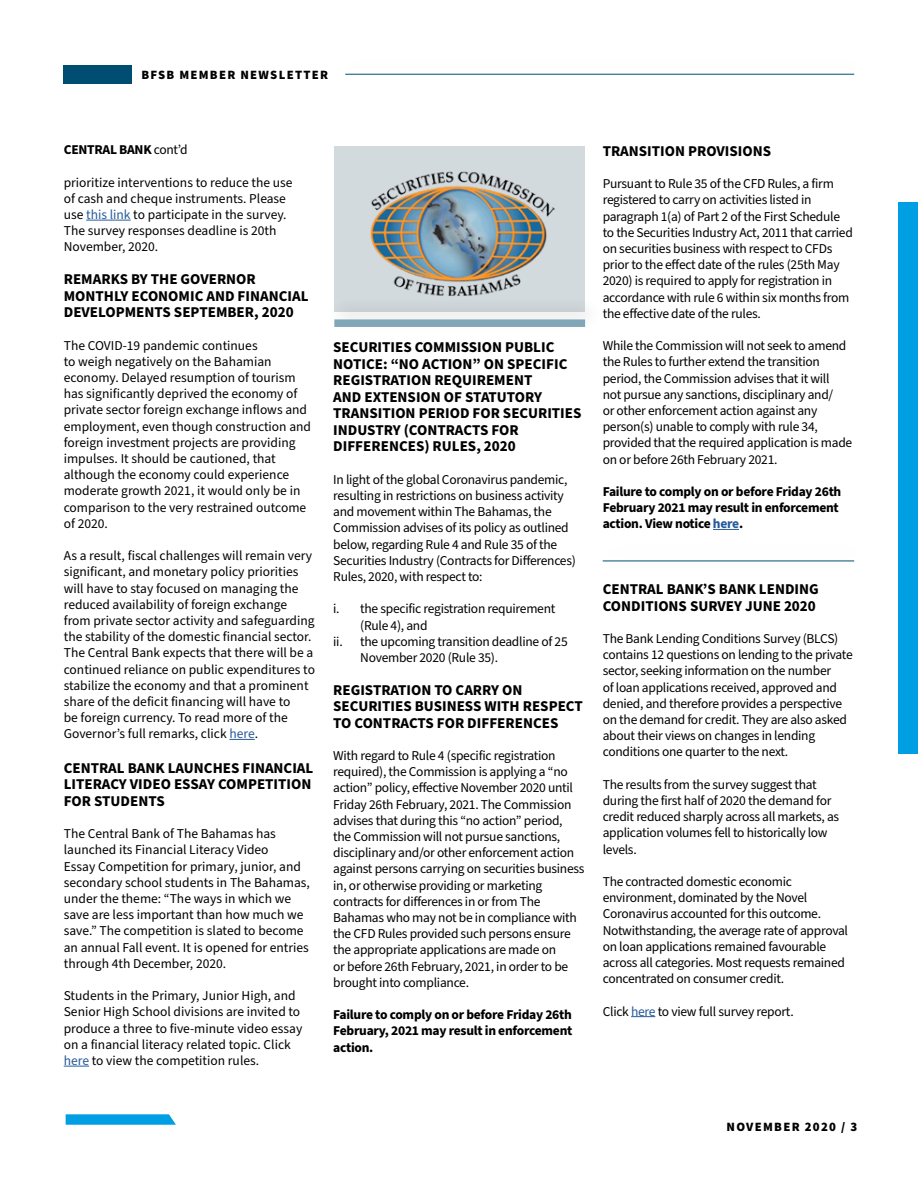
<style>
.page{position:relative;width:918px;height:1188px;background:#fff}
.page>*{position:absolute;margin:0;border:0;box-sizing:border-box;transform-origin:0 0}
.t1{font:700 15px/16.5px "Source Sans Pro";color:#000}
.t2{font:13.5px/16.2px "Source Sans Pro";letter-spacing:-.02em;color:#000}
.t3{font:13.5px/16.2px "Source Sans Pro";color:#000}
.t4{font:700 13.5px/16.2px "Source Sans Pro";letter-spacing:-.02em;color:#000;text-align:justify}
.t5{font:900 12.75px "Source Sans Pro";letter-spacing:.1em;color:#000}
.s1{font-weight:400}
.s2{color:#275b9b}
</style>
<div class="page">
<hr style="left:345px;top:74px;width:509px;height:1px;background:#004d72">
<svg style="left:66px;top:1114px;width:110px;height:11px"></svg>
<div style="left:64px;top:65px;width:68px;height:19px;background:#004d72"></div>
<hr style="left:86px;top:220px;width:45px;height:1px;background:#275b9b">
<svg style="left:229px;top:739px;width:26px;height:1px"></svg>
<svg style="left:64px;top:1066px;width:25px;height:1px"></svg>
<svg style="left:713px;top:529px;width:26px;height:1px"></svg>
<svg style="left:631px;top:1016px;width:24px;height:1px"></svg>
<hr style="left:603px;top:561px;width:251px;height:1px;background:#004d72">
<div style="left:898px;top:203px;width:20px;height:551px;background:#009fe3"></div>
<div style="left:334px;top:146px;width:251px;height:166px;background:#d3dade"></div>
<div style="left:324px;top:295px;width:280px;height:38px;background:#000;opacity:.28"></div>
<div style="left:334px;top:319px;width:251px;height:8px;background:#80a6b8"></div>
<img style="left:359px;top:171px;width:201px;height:130px">
<p class="t5" style="left:141px;top:66px;width:188px">BFSB MEMBER NEWSLETTER</p>
<p class="t4" style="left:64px;top:142px;width:125px">CENTRAL BANK <span class="s1">cont’d</span></p>
<p class="t3" style="left:64px;top:175px;width:230px">prioritize interventions to reduce the use of cash and cheque instruments. Please use <span class="s2">this link</span> to participate in the survey.<br>The survey responses deadline is 20th November, 2020.</p>
<p class="t1" style="left:64px;top:271px;width:246px">REMARKS BY THE GOVERNOR<br>MONTHLY ECONOMIC AND FINANCIAL<br>DEVELOPMENTS SEPTEMBER, 2020</p>
<p class="t3" style="left:64px;top:337px;width:249px">The COVID-19 pandemic continues<br>to weigh negatively on the Bahamian economy. Delayed resumption of tourism has significantly deprived the economy of private sector foreign exchange inflows and employment, even though construction and foreign investment projects are providing impulses. It should be cautioned, that although the economy could experience moderate growth 2021, it would only be in comparison to the very restrained outcome of 2020.</p>
<p class="t3" style="left:64px;top:548px;width:253px">As a result, fiscal challenges will remain very significant, and monetary policy priorities will have to stay focused on managing the reduced availability of foreign exchange from private sector activity and safeguarding the stability of the domestic financial sector.<br>The Central Bank expects that there will be a continued reliance on public expenditures to stabilize the economy and that a prominent share of the deficit financing will have to<br>be foreign currency. To read more of the Governor’s full remarks, click <span class="s2">here</span>.</p>
<p class="t1" style="left:64px;top:760px;width:251px">CENTRAL BANK LAUNCHES FINANCIAL<br>LITERACY VIDEO ESSAY COMPETITION<br>FOR STUDENTS</p>
<p class="t3" style="left:64px;top:826px;width:248px">The Central Bank of The Bahamas has launched its Financial Literacy Video<br>Essay Competition for primary, junior, and secondary school students in The Bahamas, under the theme: “The ways in which we save are less important than how much we save.” The competition is slated to become an annual Fall event. It is opened for entries through 4th December, 2020.</p>
<p class="t3" style="left:64px;top:988px;width:240px">Students in the Primary, Junior High, and Senior High School divisions are invited to produce a three to five-minute video essay on a financial literacy related topic. Click <span class="s2">here</span> to view the competition rules.</p>
<p class="t1" style="left:333px;top:339px;width:250px">SECURITIES COMMISSION PUBLIC<br>NOTICE: “NO ACTION” ON SPECIFIC<br>REGISTRATION REQUIREMENT<br>AND EXTENSION OF STATUTORY<br>TRANSITION PERIOD FOR SECURITIES<br>INDUSTRY (CONTRACTS FOR<br>DIFFERENCES) RULES, 2020</p>
<p class="t2" style="left:333px;top:472px;width:244px">In light of the global Coronavirus pandemic, resulting in restrictions on business activity and movement within The Bahamas, the Commission advises of its policy as outlined below, regarding Rule 4 and Rule 35 of the Securities Industry (Contracts for Differences)<br>Rules, 2020, with respect to:</p>
<p class="t2" style="left:333px;top:601px;width:224px">i. the specific registration requirement</p>
<p class="t2" style="left:360px;top:617px;width:69px">(Rule 4), and</p>
<p class="t2" style="left:333px;top:634px;width:236px">ii. the upcoming transition deadline of 25</p>
<p class="t2" style="left:360px;top:650px;width:139px">November 2020 (Rule 35).</p>
<p class="t1" style="left:333px;top:682px;width:251px">REGISTRATION TO CARRY ON<br>SECURITIES BUSINESS WITH RESPECT<br>TO CONTRACTS FOR DIFFERENCES</p>
<p class="t2" style="left:333px;top:748px;width:253px">With regard to Rule 4 (specific registration required), the Commission is applying a “no action” policy, effective November 2020 until Friday 26th February, 2021. The Commission advises that during this “no action” period,<br>the Commission will not pursue sanctions, disciplinary and/or other enforcement action against persons carrying on securities business in, or otherwise providing or marketing contracts for differences in or from The Bahamas who may not be in compliance with the CFD Rules provided such persons ensure the appropriate applications are made on<br>or before 26th February, 2021, in order to be brought into compliance.</p>
<p class="t4" style="left:333px;top:1007px;width:241px">Failure to comply on or before Friday 26th February, 2021 may result in enforcement action.</p>
<p class="t1" style="left:603px;top:143px;width:170px">TRANSITION PROVISIONS</p>
<p class="t2" style="left:603px;top:176px;width:252px">Pursuant to Rule 35 of the CFD Rules, a firm registered to carry on activities listed in paragraph 1(a) of Part 2 of the First Schedule to the Securities Industry Act, 2011 that carried on securities business with respect to CFDs prior to the effect date of the rules (25th May 2020) is required to apply for registration in accordance with rule 6 within six months from the effective date of the rules.</p>
<p class="t2" style="left:603px;top:338px;width:251px">While the Commission will not seek to amend the Rules to further extend the transition period, the Commission advises that it will<br>not pursue any sanctions, disciplinary and/<br>or other enforcement action against any person(s) unable to comply with rule 34, provided that the required application is made on or before 26th February 2021.</p>
<p class="t4" style="left:603px;top:484px;width:240px;text-align:left">Failure to comply on or before Friday 26th<br>February 2021 may result in enforcement action. View notice <span class="s2">here</span>.</p>
<p class="t1" style="left:603px;top:581px;width:218px">CENTRAL BANK’S BANK LENDING<br>CONDITIONS SURVEY JUNE 2020</p>
<p class="t2" style="left:603px;top:631px;width:251px">The Bank Lending Conditions Survey (BLCS) contains 12 questions on lending to the private sector, seeking information on the number<br>of loan applications received, approved and denied, and therefore provides a perspective on the demand for credit. They are also asked about their views on changes in lending conditions one quarter to the next.</p>
<p class="t2" style="left:603px;top:777px;width:238px">The results from the survey suggest that during the first half of 2020 the demand for credit reduced sharply across all markets, as application volumes fell to historically low levels.</p>
<p class="t2" style="left:603px;top:874px;width:247px">The contracted domestic economic environment, dominated by the Novel Coronavirus accounted for this outcome.<br>Notwithstanding, the average rate of approval on loan applications remained favourable across all categories. Most requests remained concentrated on consumer credit.</p>
<p class="t2" style="left:603px;top:1003px;width:192px">Click <span class="s2">here</span> to view full survey report.</p>
<p class="t5" style="left:727px;top:1118px;width:132px">NOVEMBER 2020 / 3</p>
</div>
